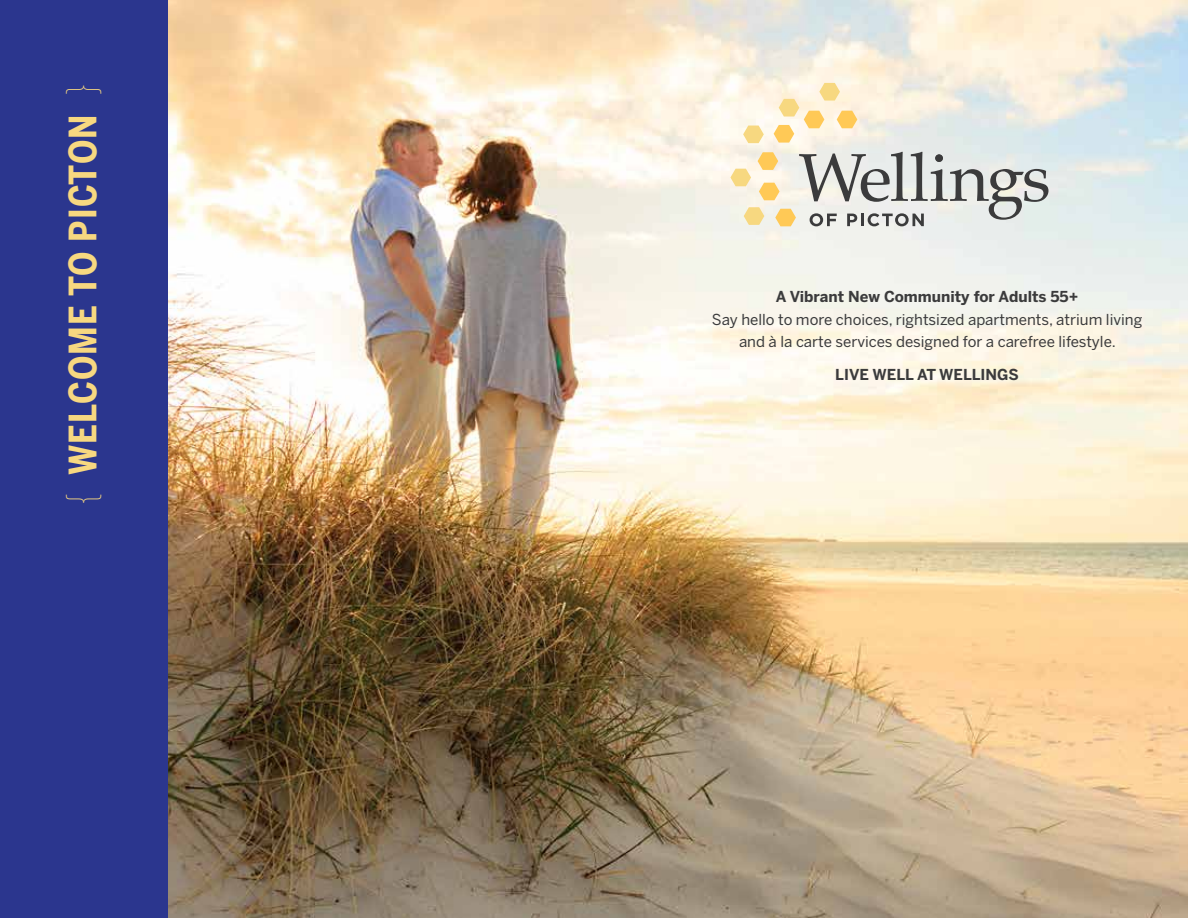
<style>
.page{position:relative;width:1188px;height:918px;background:#fff}
.page>*{position:absolute;margin:0;border:0;box-sizing:border-box;transform-origin:0 0}
.t1{font:700 37.5px "Benton Sans Condensed";letter-spacing:.025em;color:#f7d880}
.t2{font:15px/22.5px "Benton Sans";color:#3b3b3c;text-align:center}
.t3{font:700 15px "Benton Sans";color:#3b3b3c}
.s1{font-weight:100}
</style>
<div class="page">
<img style="left:168px;top:0;width:1020px;height:918px">
<svg style="left:743px;top:126px;width:21px;height:17px"></svg>
<svg style="left:774px;top:83px;width:83px;height:60px;background:#fdeac2"></svg>
<svg style="left:730px;top:152px;width:318px;height:74px;background:#cecdc3"></svg>
<div style="left:0;top:0;width:168px;height:918px;background:#2b368e"></div>
<h1 class="t1" style="left:59px;top:504px;width:421px;rotate:-90deg"><span class="s1">{</span> WELCOME TO PICTON <span class="s1">}</span></h1>
<p class="t3" style="left:776px;top:287px;width:304px">A Vibrant New Community for Adults 55+</p>
<p class="t2" style="left:712px;top:308px;width:432px">Say hello to more choices, rightsized apartments, atrium living and à la carte services designed for a carefree lifestyle.</p>
<p class="t3" style="left:835px;top:365px;width:185px">LIVE WELL AT WELLINGS</p>
</div>
